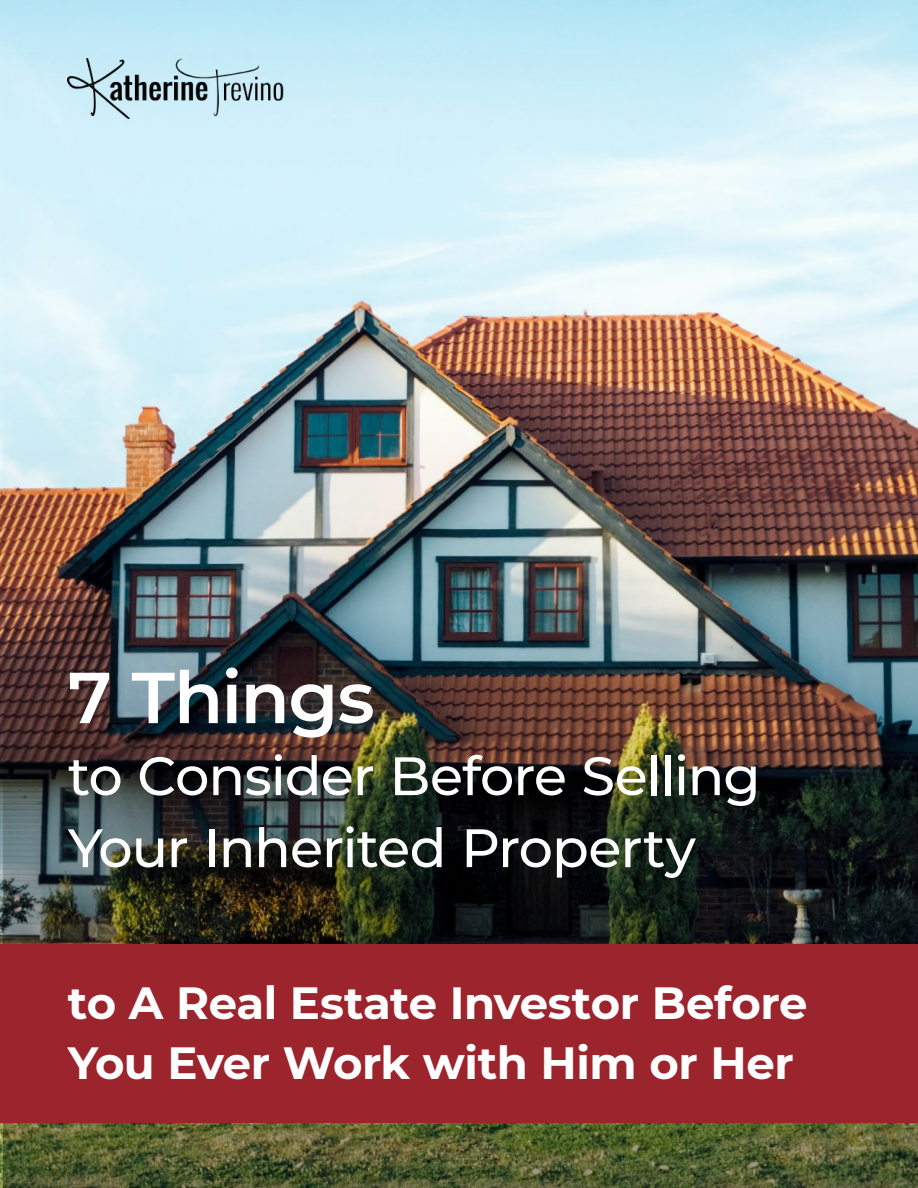
<style>
.page{position:relative;width:918px;height:1188px;background:#fff}
.page>*{position:absolute;margin:0;border:0;box-sizing:border-box;transform-origin:0 0}
.t1{font:600 72px "Montserrat";letter-spacing:-.02em;color:#fff}
.t2{font:500 54px/72px "Montserrat";letter-spacing:-.02em;color:#fff}
.t3{font:700 45px/60px "Montserrat";letter-spacing:-.01em;color:#fff}
</style>
<div class="page">
<img style="left:3px;top:0;width:915px;height:1188px">
<div style="left:0;top:945px;width:918px;height:178px;background:#9b242d"></div>
<img style="left:68px;top:58px;width:216px;height:61px">
<h1 class="t1" style="left:68px;top:647px;width:308px">7 Things</h1>
<p class="t2" style="left:68px;top:738px;width:694px">to Consider Before Selling<br>Your Inherited Property</p>
<p class="t3" style="left:68px;top:971px;width:741px">to A Real Estate Investor Before<br>You Ever Work with Him or Her</p>
</div>
